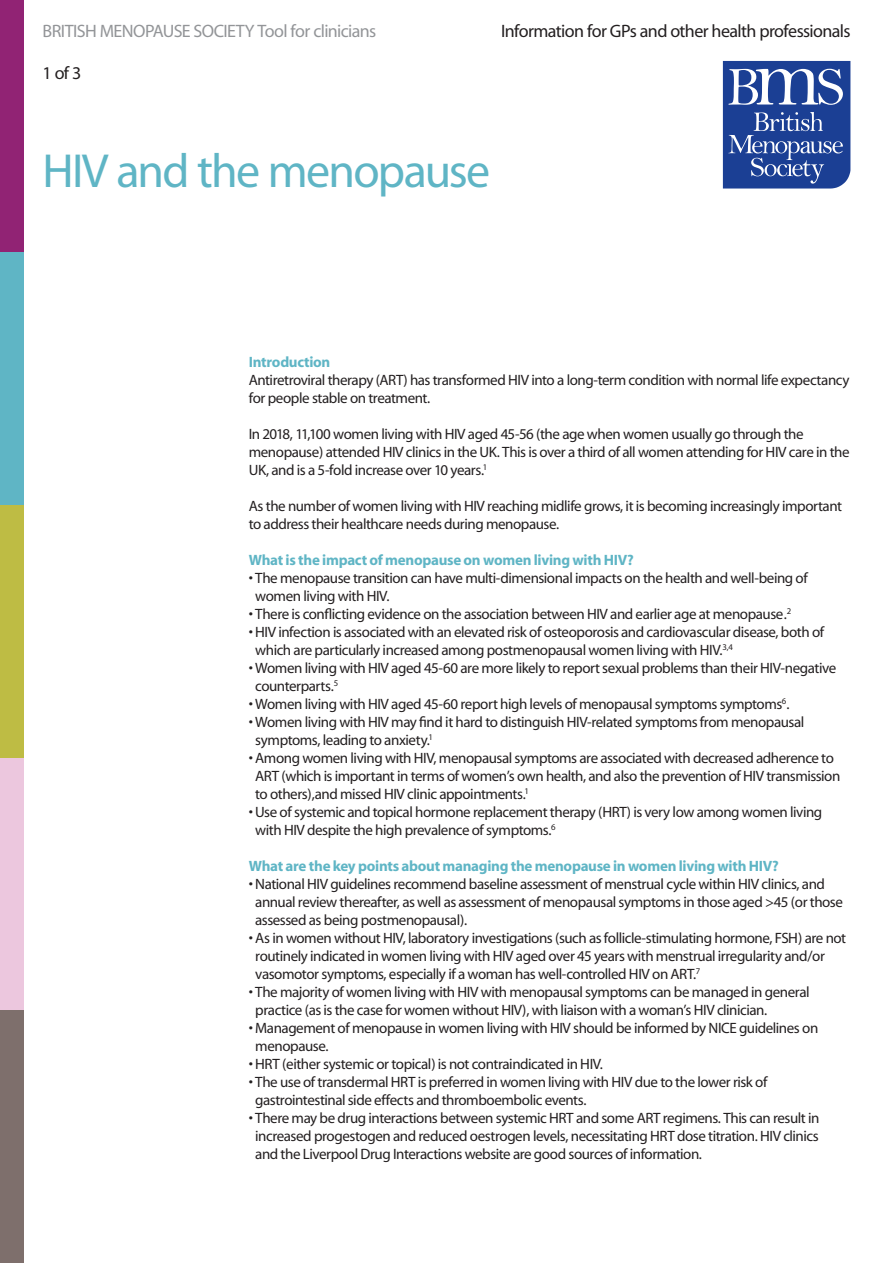
<style>
.page{position:relative;width:893px;height:1263px;background:#fff}
.page>*{position:absolute;margin:0;border:0;box-sizing:border-box;transform-origin:0 0}
.t1{font:48px "Myriad";letter-spacing:-.035em;color:#5fb5c5}
.t2{font:18px "Myriad";letter-spacing:-.035em;color:#231f20}
.t3{font:18px "Myriad";letter-spacing:-.035em;color:#939598}
.t4{font:15px/18px "Myriad";letter-spacing:-.03em;color:#231f20}
.t5{font:700 15px "Myriad";letter-spacing:-.02em;color:#5fb5c5}
</style>
<div class="page">
<div style="left:0;top:0;width:23px;height:252px;background:#912374"></div>
<div style="left:0;top:252px;width:23px;height:253px;background:#5fb5c5"></div>
<div style="left:0;top:505px;width:23px;height:253px;background:#bebc44"></div>
<div style="left:0;top:758px;width:23px;height:252px;background:#ecc7de"></div>
<div style="left:0;top:1010px;width:23px;height:253px;background:#7e6f6c"></div>
<svg style="left:723px;top:61px;width:127px;height:128px"></svg>
<p class="t3" style="left:43px;top:22px;width:335px">BRITISH MENOPAUSE SOCIETY Tool for clinicians</p>
<p class="t2" style="left:501px;top:22px;width:351px">Information for GPs and other health professionals</p>
<p class="t2" style="left:43px;top:64px;width:40px">1 of 3</p>
<p class="t1" style="left:43px;top:147px;width:449px">HIV and the menopause</p>
<p class="t5" style="left:249px;top:354px;width:83px">Introduction</p>
<p class="t4" style="left:249px;top:371px;width:602px">Antiretroviral therapy (ART) has transformed HIV into a long-term condition with normal life expectancy for people stable on treatment.</p>
<p class="t4" style="left:249px;top:425px;width:602px">In 2018, 11,100 women living with HIV aged 45-56 (the age when women usually go through the menopause) attended HIV clinics in the UK. This is over a third of all women attending for HIV care in the<br>UK, and is a 5-fold increase over 10 years.<sup>1</sup></p>
<p class="t4" style="left:249px;top:497px;width:595px">As the number of women living with HIV reaching midlife grows, it is becoming increasingly important to address their healthcare needs during menopause.</p>
<p class="t5" style="left:249px;top:552px;width:387px">What is the impact of menopause on women living with HIV?</p>
<p class="t4" style="left:255px;top:569px;width:554px;text-indent:-7px">• The menopause transition can have multi-dimensional impacts on the health and well-being of women living with HIV.</p>
<p class="t4" style="left:249px;top:605px;width:544px">• There is conflicting evidence on the association between HIV and earlier age at menopause.<sup>2</sup></p>
<p class="t4" style="left:255px;top:623px;width:570px;text-indent:-7px">• HIV infection is associated with an elevated risk of osteoporosis and cardiovascular disease, both of which are particularly increased among postmenopausal women living with HIV.<sup>3,4</sup></p>
<p class="t4" style="left:255px;top:659px;width:582px;text-indent:-7px">• Women living with HIV aged 45-60 are more likely to report sexual problems than their HIV-negative counterparts.<sup>5</sup></p>
<p class="t4" style="left:249px;top:695px;width:542px">• Women living with HIV aged 45-60 report high levels of menopausal symptoms symptoms<sup>6</sup>.</p>
<p class="t4" style="left:255px;top:713px;width:551px;text-indent:-7px">• Women living with HIV may find it hard to distinguish HIV-related symptoms from menopausal symptoms, leading to anxiety.<sup>1</sup></p>
<p class="t4" style="left:255px;top:749px;width:587px;text-indent:-7px">• Among women living with HIV, menopausal symptoms are associated with decreased adherence to<br>ART (which is important in terms of women’s own health, and also the prevention of HIV transmission to others),and missed HIV clinic appointments.<sup>1</sup></p>
<p class="t4" style="left:255px;top:803px;width:569px;text-indent:-7px">• Use of systemic and topical hormone replacement therapy (HRT) is very low among women living with HIV despite the high prevalence of symptoms.<sup>6</sup></p>
<p class="t5" style="left:249px;top:858px;width:532px">What are the key points about managing the menopause in women living with HIV?</p>
<p class="t4" style="left:255px;top:875px;width:589px;text-indent:-7px">• National HIV guidelines recommend baseline assessment of menstrual cycle within HIV clinics, and annual review thereafter, as well as assessment of menopausal symptoms in those aged &gt;45 (or those assessed as being postmenopausal).</p>
<p class="t4" style="left:255px;top:929px;width:592px;text-indent:-7px">• As in women without HIV, laboratory investigations (such as follicle-stimulating hormone, FSH) are not routinely indicated in women living with HIV aged over 45 years with menstrual irregularity and/or vasomotor symptoms, especially if a woman has well-controlled HIV on ART.<sup>7</sup></p>
<p class="t4" style="left:255px;top:983px;width:556px;text-indent:-7px">• The majority of women living with HIV with menopausal symptoms can be managed in general practice (as is the case for women without HIV), with liaison with a woman’s HIV clinician.</p>
<p class="t4" style="left:255px;top:1019px;width:565px;text-indent:-7px">• Management of menopause in women living with HIV should be informed by NICE guidelines on menopause.</p>
<p class="t4" style="left:249px;top:1055px;width:356px">• HRT (either systemic or topical) is not contraindicated in HIV.</p>
<p class="t4" style="left:255px;top:1073px;width:514px;text-indent:-7px">• The use of transdermal HRT is preferred in women living with HIV due to the lower risk of gastrointestinal side effects and thromboembolic events.</p>
<p class="t4" style="left:255px;top:1109px;width:566px;text-align:justify;text-indent:-7px">• There may be drug interactions between systemic HRT and some ART regimens. This can result in increased progestogen and reduced oestrogen levels, necessitating HRT dose titration. HIV clinics and the Liverpool Drug Interactions website are good sources of information.</p>
</div>
